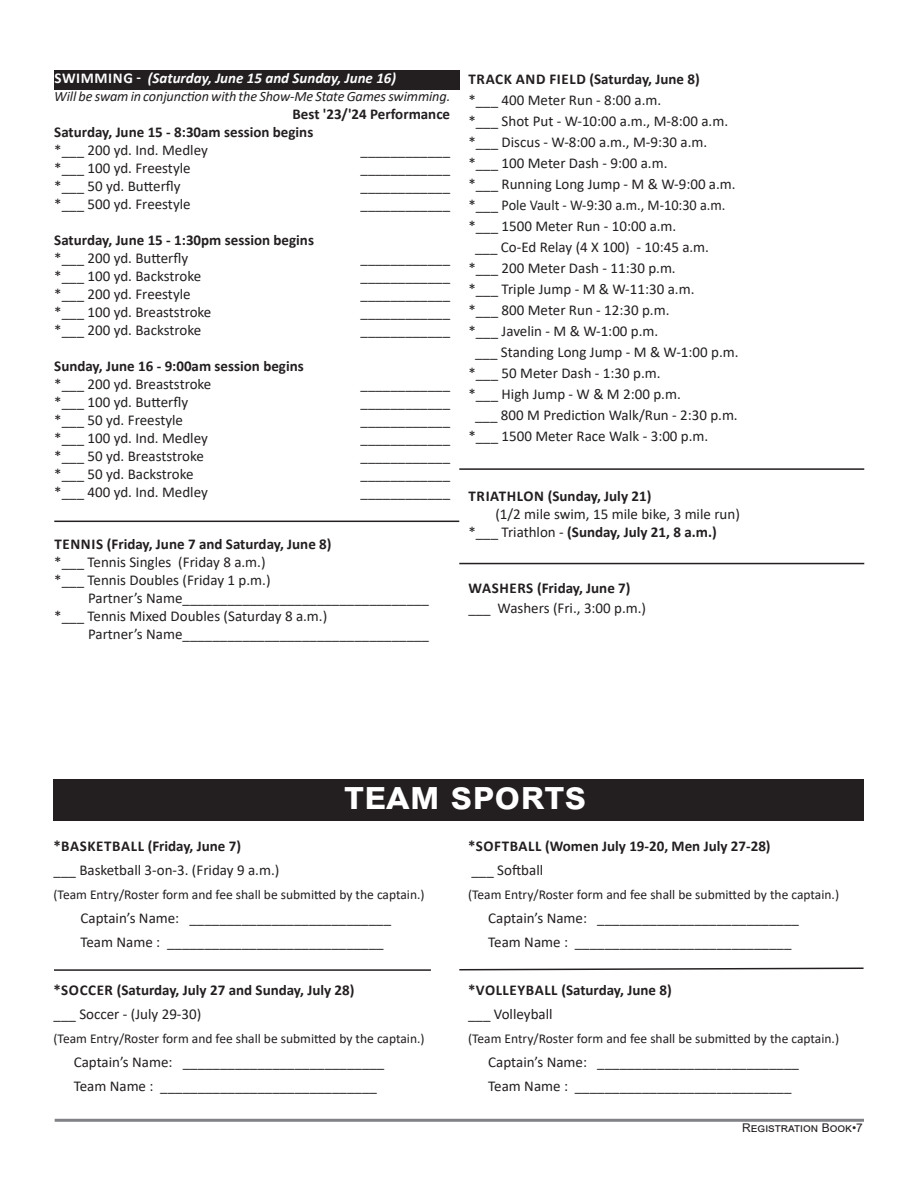
<style>
.page{position:relative;width:918px;height:1188px;background:#fff}
.page>*{position:absolute;margin:0;border:0;box-sizing:border-box;transform-origin:0 0}
.t1{font:700 39px "Arial";color:#fff}
.t2{font:15px "Calibri";color:#231f20}
.t3{font:700 15px "Calibri";color:#231f20}
.t4{font:italic 700 15px "Calibri";color:#fff}
.t5{font:700 15px "Calibri";letter-spacing:.03em;color:#231f20}
.t6{font:italic 14.25px "Calibri";letter-spacing:-.01em;color:#231f20}
.t7{font:13.5px "Calibri";color:#231f20}
.t8{font:12px "Arial";color:#231f20}
.s1{font-style:normal}
.s2{font-weight:400}
</style>
<div class="page">
<hr style="left:55px;top:1119px;width:809px;height:3px;background:#808285">
<div style="left:54px;top:70px;width:405px;height:20px;background:#231f20"></div>
<div style="left:54px;top:779px;width:810px;height:41px;background:#231f20"></div>
<hr style="left:54px;top:521px;width:405px;height:1px;background:#231f20">
<hr style="left:459px;top:468px;width:405px;height:2px;background:#231f20">
<hr style="left:459px;top:563px;width:405px;height:1px;background:#231f20">
<svg style="left:459px;top:967px;width:405px;height:4px"></svg>
<hr style="left:54px;top:969px;width:377px;height:2px;background:#231f20">
<p class="t4" style="left:55px;top:67px;width:343px"><span class="s1">SWIMMING -</span> (Saturday, June 15 and Sunday, June 16)</p>
<p class="t6" style="left:54px;top:86px;width:397px">Will be swam in conjunction with the Show-Me State Games swimming.</p>
<p class="t3" style="left:293px;top:103px;width:159px">Best '23/'24 Performance</p>
<p class="t3" style="left:54px;top:121px;width:261px">Saturday, June 15 - 8:30am session begins</p>
<p class="t2" style="left:54px;top:139px;width:155px">*___ 200 yd. Ind. Medley</p>
<p class="t2" style="left:361px;top:139px;width:91px">____________</p>
<p class="t2" style="left:54px;top:157px;width:138px">*___ 100 yd. Freestyle</p>
<p class="t2" style="left:361px;top:157px;width:91px">____________</p>
<p class="t2" style="left:54px;top:175px;width:128px">*___ 50 yd. Butterfly</p>
<p class="t2" style="left:361px;top:175px;width:91px">____________</p>
<p class="t2" style="left:54px;top:193px;width:138px">*___ 500 yd. Freestyle</p>
<p class="t2" style="left:361px;top:193px;width:91px">____________</p>
<p class="t3" style="left:54px;top:229px;width:261px">Saturday, June 15 - 1:30pm session begins</p>
<p class="t2" style="left:54px;top:247px;width:135px">*___ 200 yd. Butterfly</p>
<p class="t2" style="left:361px;top:247px;width:91px">____________</p>
<p class="t2" style="left:54px;top:265px;width:148px">*___ 100 yd. Backstroke</p>
<p class="t2" style="left:361px;top:265px;width:91px">____________</p>
<p class="t2" style="left:54px;top:283px;width:138px">*___ 200 yd. Freestyle</p>
<p class="t2" style="left:361px;top:283px;width:91px">____________</p>
<p class="t2" style="left:54px;top:301px;width:159px">*___ 100 yd. Breaststroke</p>
<p class="t2" style="left:361px;top:301px;width:91px">____________</p>
<p class="t2" style="left:54px;top:319px;width:148px">*___ 200 yd. Backstroke</p>
<p class="t2" style="left:361px;top:319px;width:91px">____________</p>
<p class="t3" style="left:54px;top:355px;width:251px">Sunday, June 16 - 9:00am session begins</p>
<p class="t2" style="left:54px;top:373px;width:159px">*___ 200 yd. Breaststroke</p>
<p class="t2" style="left:361px;top:373px;width:91px">____________</p>
<p class="t2" style="left:54px;top:391px;width:135px">*___ 100 yd. Butterfly</p>
<p class="t2" style="left:361px;top:391px;width:91px">____________</p>
<p class="t2" style="left:54px;top:409px;width:130px">*___ 50 yd. Freestyle</p>
<p class="t2" style="left:361px;top:409px;width:91px">____________</p>
<p class="t2" style="left:54px;top:427px;width:155px">*___ 100 yd. Ind. Medley</p>
<p class="t2" style="left:361px;top:427px;width:91px">____________</p>
<p class="t2" style="left:54px;top:445px;width:151px">*___ 50 yd. Breaststroke</p>
<p class="t2" style="left:361px;top:445px;width:91px">____________</p>
<p class="t2" style="left:54px;top:463px;width:141px">*___ 50 yd. Backstroke</p>
<p class="t2" style="left:361px;top:463px;width:91px">____________</p>
<p class="t2" style="left:54px;top:481px;width:155px">*___ 400 yd. Ind. Medley</p>
<p class="t2" style="left:361px;top:481px;width:91px">____________</p>
<p class="t3" style="left:55px;top:533px;width:279px">TENNIS (Friday, June 7 and Saturday, June 8)</p>
<p class="t2" style="left:54px;top:552px;width:213px">*___ Tennis Singles (Friday 8 a.m.)</p>
<p class="t2" style="left:54px;top:570px;width:218px">*___ Tennis Doubles (Friday 1 p.m.)</p>
<p class="t2" style="left:88px;top:588px;width:343px">Partner’s Name_________________________________</p>
<p class="t2" style="left:54px;top:606px;width:275px">*___ Tennis Mixed Doubles (Saturday 8 a.m.)</p>
<p class="t2" style="left:88px;top:624px;width:343px">Partner’s Name_________________________________</p>
<p class="t3" style="left:469px;top:68px;width:233px">TRACK AND FIELD (Saturday, June 8)</p>
<p class="t2" style="left:468px;top:90px;width:194px">*___ 400 Meter Run - 8:00 a.m.</p>
<p class="t2" style="left:468px;top:111px;width:261px">*___ Shot Put - W-10:00 a.m., M-8:00 a.m.</p>
<p class="t2" style="left:468px;top:132px;width:241px">*___ Discus - W-8:00 a.m., M-9:30 a.m.</p>
<p class="t2" style="left:468px;top:153px;width:201px">*___ 100 Meter Dash - 9:00 a.m.</p>
<p class="t2" style="left:468px;top:174px;width:269px">*___ Running Long Jump - M &amp; W-9:00 a.m.</p>
<p class="t2" style="left:468px;top:195px;width:259px">*___ Pole Vault - W-9:30 a.m., M-10:30 a.m.</p>
<p class="t2" style="left:468px;top:216px;width:210px">*___ 1500 Meter Run - 10:00 a.m.</p>
<p class="t2" style="left:475px;top:237px;width:235px">___ Co-Ed Relay (4 X 100) - 10:45 a.m.</p>
<p class="t2" style="left:468px;top:258px;width:209px">*___ 200 Meter Dash - 11:30 p.m.</p>
<p class="t2" style="left:468px;top:279px;width:228px">*___ Triple Jump - M &amp; W-11:30 a.m.</p>
<p class="t2" style="left:468px;top:300px;width:203px">*___ 800 Meter Run - 12:30 p.m.</p>
<p class="t2" style="left:468px;top:321px;width:191px">*___ Javelin - M &amp; W-1:00 p.m.</p>
<p class="t2" style="left:475px;top:342px;width:265px">___ Standing Long Jump - M &amp; W-1:00 p.m.</p>
<p class="t2" style="left:468px;top:363px;width:194px">*___ 50 Meter Dash - 1:30 p.m.</p>
<p class="t2" style="left:468px;top:384px;width:214px">*___ High Jump - W &amp; M 2:00 p.m.</p>
<p class="t2" style="left:475px;top:405px;width:264px">___ 800 M Prediction Walk/Run - 2:30 p.m.</p>
<p class="t2" style="left:468px;top:426px;width:242px">*___ 1500 Meter Race Walk - 3:00 p.m.</p>
<p class="t3" style="left:469px;top:485px;width:184px">TRIATHLON (Sunday, July 21)</p>
<p class="t2" style="left:495px;top:504px;width:246px">(1/2 mile swim, 15 mile bike, 3 mile run)</p>
<p class="t3" style="left:468px;top:521px;width:250px"><span class="s2">*___ Triathlon -</span> (Sunday, July 21, 8 a.m.)</p>
<p class="t3" style="left:469px;top:577px;width:163px">WASHERS (Friday, June 7)</p>
<p class="t2" style="left:468px;top:598px;width:179px">___ Washers (Fri., 3:00 p.m.)</p>
<p class="t1" style="left:344px;top:768px;width:244px">team sports</p>
<p class="t5" style="left:54px;top:835px;width:189px">*BASKETBALL (Friday, June 7)</p>
<p class="t2" style="left:54px;top:859px;width:227px">___ Basketball 3-on-3. (Friday 9 a.m.)</p>
<p class="t7" style="left:54px;top:885px;width:373px">(Team Entry/Roster form and fee shall be submitted by the captain.)</p>
<p class="t2" style="left:81px;top:907px;width:312px">Captain’s Name: ___________________________</p>
<p class="t2" style="left:81px;top:931px;width:305px">Team Name : _____________________________</p>
<p class="t3" style="left:54px;top:979px;width:302px">*SOCCER (Saturday, July 27 and Sunday, July 28)</p>
<p class="t2" style="left:54px;top:1003px;width:149px">___ Soccer - (July 29-30)</p>
<p class="t7" style="left:54px;top:1029px;width:373px">(Team Entry/Roster form and fee shall be submitted by the captain.)</p>
<p class="t2" style="left:74px;top:1051px;width:312px">Captain’s Name: ___________________________</p>
<p class="t2" style="left:74px;top:1075px;width:305px">Team Name : _____________________________</p>
<p class="t3" style="left:468px;top:835px;width:304px">*SOFTBALL (Women July 19-20, Men July 27-28)</p>
<p class="t2" style="left:471px;top:859px;width:73px">___ Softball</p>
<p class="t7" style="left:468px;top:885px;width:373px">(Team Entry/Roster form and fee shall be submitted by the captain.)</p>
<p class="t2" style="left:488px;top:907px;width:312px">Captain’s Name: ___________________________</p>
<p class="t2" style="left:488px;top:931px;width:305px">Team Name : _____________________________</p>
<p class="t3" style="left:468px;top:979px;width:205px">*VOLLEYBALL (Saturday, June 8)</p>
<p class="t2" style="left:468px;top:1003px;width:86px">___ Volleyball</p>
<p class="t7" style="left:468px;top:1029px;width:373px">(Team Entry/Roster form and fee shall be submitted by the captain.)</p>
<p class="t2" style="left:488px;top:1051px;width:312px">Captain’s Name: ___________________________</p>
<p class="t2" style="left:488px;top:1075px;width:305px">Team Name : _____________________________</p>
<p class="t8" style="left:742px;top:1119px;width:122px">Registration Book•7</p>
</div>
